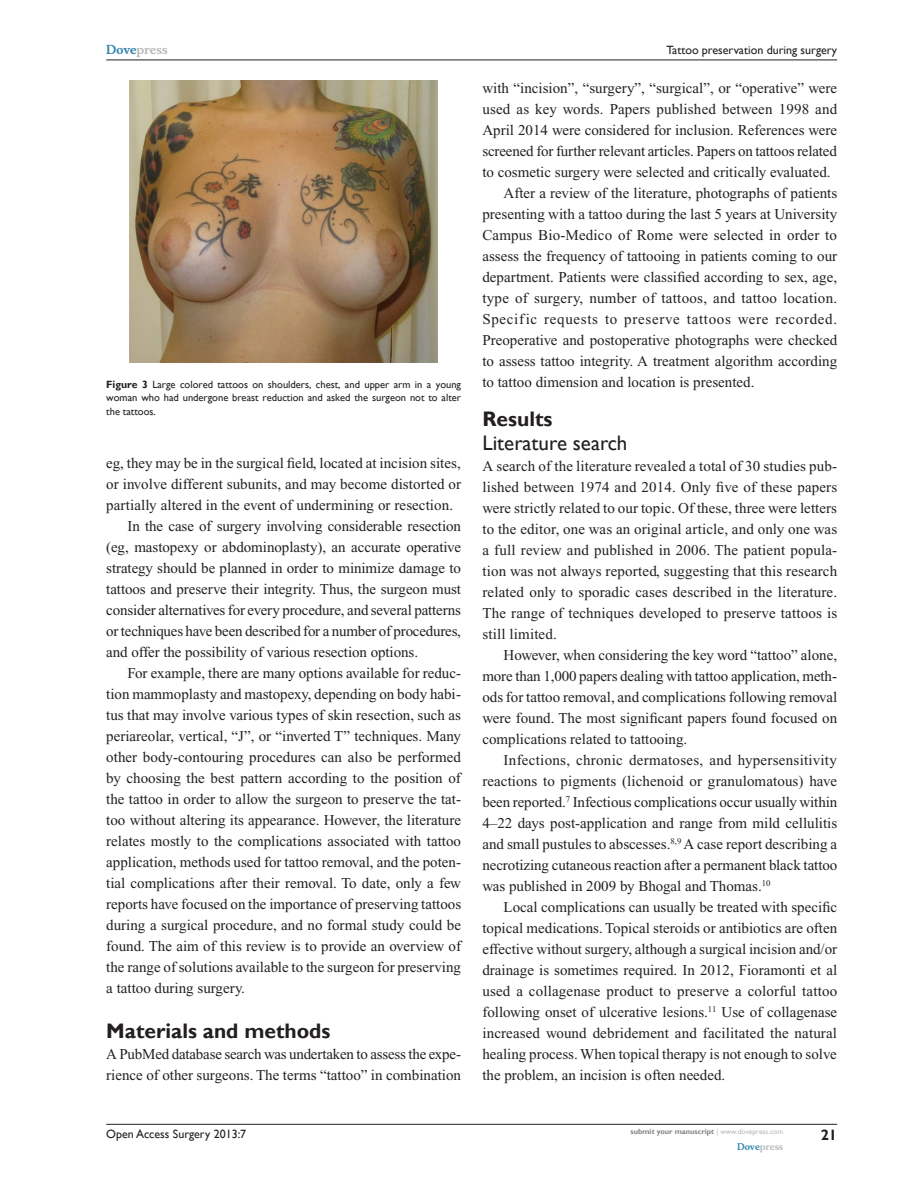
<style>
.page{position:relative;width:918px;height:1188px;background:#fff}
.page>*{position:absolute;margin:0;border:0;box-sizing:border-box;transform-origin:0 0}
.t1{font:700 21px "Gill Sans";color:#231f20}
.H2-after-H1{font:21px "Gill Sans";color:#231f20}
.Tx{font:15px/21px "Times New Roman";color:#231f20;text-align:justify}
.TxF{font:15px/21px "Times New Roman";color:#231f20;text-align:justify}
.RunFolio-R{font:700 15px "Gill Sans";color:#231f20}
.RunH-R{font:12px "Gill Sans";color:#231f20}
.RunF-R{font:12px "Gill Sans";color:#231f20}
.RunH-Brand-R{font:700 12px "Musee";color:#b8b9bc}
.FC{font:10.5px/13.5px "Gill Sans";color:#231f20;text-align:justify}
.RunF-Brand-R{font:700 9px "Musee";color:#b8b9bc}
.RunF-SubmityourMS-R{font:700 7.5px "Gill Sans";color:#808285}
.s1{color:#3485ae}
.s2{font-weight:700}
.s3{font-weight:400;color:#b8b9bc}
</style>
<div class="page">
<hr style="left:106px;top:1124px;width:731px;height:1px;background:#231f20">
<hr style="left:106px;top:60px;width:731px;height:1px;background:#231f20">
<img style="left:130px;top:81px;width:307px;height:282px">
<p class="RunH-Brand-R" style="left:106px;top:43px;width:63px"><span class="s1">Dove</span>press</p>
<p class="FC" style="left:106px;top:378px;width:356px"><span class="s2">Figure 3</span> Large colored tattoos on shoulders, chest, and upper arm in a young woman who had undergone breast reduction and asked the surgeon not to alter the tattoos.</p>
<p class="Tx" style="left:106px;top:452px;width:356px">eg, they may be in the surgical field, located at incision sites, or involve different subunits, and may become distorted or partially altered in the event of undermining or resection.</p>
<p class="Tx" style="left:106px;top:515px;width:356px;text-indent:21px">In the case of surgery involving considerable resection (eg, mastopexy or abdominoplasty), an accurate operative strategy should be planned in order to minimize damage to tattoos and preserve their integrity. Thus, the surgeon must consider alternatives for every procedure, and several patterns or techniques have been described for a number of procedures, and offer the possibility of various resection options.</p>
<p class="Tx" style="left:106px;top:662px;width:356px;text-indent:21px">For example, there are many options available for reduc&shy;tion mammoplasty and mastopexy, depending on body habi&shy;tus that may involve various types of skin resection, such as periareolar, vertical, “J”, or “inverted T” techniques. Many other body-contouring procedures can also be performed by choosing the best pattern according to the position of the tattoo in order to allow the surgeon to preserve the tat&shy;too without altering its appearance. However, the literature relates mostly to the complications associated with tattoo application, methods used for tattoo removal, and the poten&shy;tial complications after their removal. To date, only a few reports have focused on the importance of preserving tattoos during a surgical procedure, and no formal study could be found. The aim of this review is to provide an overview of the range of solutions available to the surgeon for preserving a tattoo during surgery.</p>
<h1 class="t1" style="left:106px;top:1018px;width:226px">Materials and methods</h1>
<p class="TxF" style="left:106px;top:1043px;width:356px">A PubMed database search was undertaken to assess the expe&shy;rience of other surgeons. The terms “tattoo” in combination</p>
<p class="RunH-R" style="left:667px;top:43px;width:172px">Tattoo preservation during surgery</p>
<p class="TxF" style="left:482px;top:77px;width:356px">with “incision”, “surgery”, “surgical”, or “operative” were used as key words. Papers published between 1998 and April 2014 were considered for inclusion. References were screened for further relevant articles. Papers on tattoos related to cosmetic surgery were selected and critically evaluated.</p>
<p class="Tx" style="left:482px;top:182px;width:356px;text-indent:21px">After a review of the literature, photographs of patients presenting with a tattoo during the last 5 years at University Campus Bio-Medico of Rome were selected in order to assess the frequency of tattooing in patients coming to our department. Patients were classified according to sex, age, type of surgery, number of tattoos, and tattoo location.<br>Specific requests to preserve tattoos were recorded.<br>Preoperative and postoperative photographs were checked to assess tattoo integrity. A treatment algorithm according to tattoo dimension and location is presented.</p>
<h1 class="t1" style="left:482px;top:406px;width:72px">Results</h1>
<p class="H2-after-H1" style="left:482px;top:430px;width:147px">Literature search</p>
<p class="TxF" style="left:482px;top:455px;width:356px">A search of the literature revealed a total of 30 studies pub&shy;lished between 1974 and 2014. Only five of these papers were strictly related to our topic. Of these, three were letters to the editor, one was an original article, and only one was a full review and published in 2006. The patient popula&shy;tion was not always reported, suggesting that this research related only to sporadic cases described in the literature.<br>The range of techniques developed to preserve tattoos is still limited.</p>
<p class="Tx" style="left:482px;top:644px;width:356px;text-indent:21px">However, when considering the key word “tattoo” alone, more than 1,000 papers dealing with tattoo application, meth&shy;ods for tattoo removal, and complications following removal were found. The most significant papers found focused on complications related to tattooing.</p>
<p class="Tx" style="left:482px;top:749px;width:357px;text-indent:21px">Infections, chronic dermatoses, and hypersensitivity reactions to pigments (lichenoid or granulomatous) have been reported.<sup>7</sup> Infectious complications occur usually within 4–22 days post-application and range from mild cellulitis and small pustules to abscesses.<sup>8,9</sup> A case report describing a necrotizing cutaneous reaction after a permanent black tattoo was published in 2009 by Bhogal and Thomas.<sup>10</sup></p>
<p class="Tx" style="left:482px;top:896px;width:356px;text-indent:21px">Local complications can usually be treated with specific topical medications. Topical steroids or antibiotics are often effective without surgery, although a surgical incision and/or drainage is sometimes required. In 2012, Fioramonti et al used a collagenase product to preserve a colorful tattoo following onset of ulcerative lesions.<sup>11</sup> Use of collagenase increased wound debridement and facilitated the natural healing process. When topical therapy is not enough to solve the problem, an incision is often needed.</p>
<p class="RunF-R" style="left:106px;top:1127px;width:142px">Open Access Surgery 2013:7</p>
<p class="RunF-SubmityourMS-R" style="left:631px;top:1127px;width:154px">submit your manuscript <span class="s3">| www.dovepress.com</span></p>
<p class="RunF-Brand-R" style="left:737px;top:1141px;width:48px"><span class="s1">Dove</span>press</p>
<p class="RunFolio-R" style="left:821px;top:1126px;width:18px">21</p>
</div>
